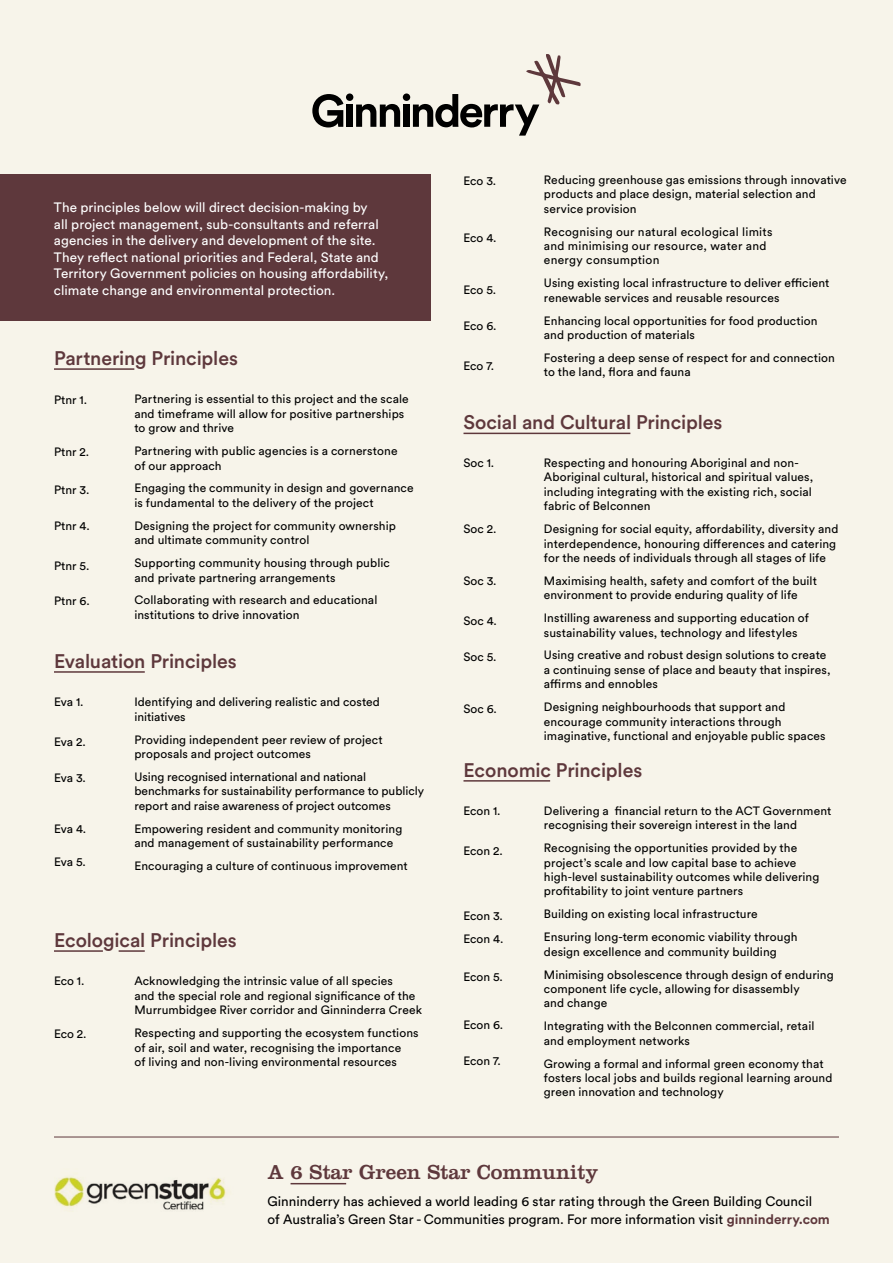
<style>
.page{position:relative;width:893px;height:1263px;background:#f7f4ea}
.page>*{position:absolute;margin:0;border:0;box-sizing:border-box;transform-origin:0 0}
.t1{font:21px "Clarendon";color:#5e383c}
.t2{font:500 19.5px "Circular Std";letter-spacing:-.01em;color:#5e383c}
.t3{font:13.5px/16.5px "Circular Std";letter-spacing:.005em;color:#fff}
.t4{font:13.5px/18px "Circular Std";color:#000}
.t5{font:12px/14.4px "Circular Std";letter-spacing:.01em;color:#000}
.s1{font-weight:700;color:#5e383c}
</style>
<div class="page">
<div style="left:0;top:174px;width:431px;height:147px;background:#5e383c"></div>
<hr style="left:291px;top:1183px;width:55px;height:1px;background:#5e383c">
<hr style="left:463px;top:433px;width:167px;height:1px;background:#5e383c">
<hr style="left:54px;top:671px;width:91px;height:2px;background:#5e383c">
<hr style="left:54px;top:368px;width:80px;height:2px;background:#5e383c">
<hr style="left:54px;top:950px;width:49px;height:2px;background:#5e383c">
<hr style="left:119px;top:950px;width:26px;height:2px;background:#5e383c">
<hr style="left:463px;top:780px;width:87px;height:2px;background:#5e383c">
<svg style="left:312px;top:94px;width:31px;height:33px"></svg>
<div style="left:346px;top:93px;width:7px;height:8px;background:#000;border-radius:50%"></div>
<div style="left:347px;top:105px;width:6px;height:22px;background:#000"></div>
<svg style="left:356px;top:104px;width:44px;height:23px"></svg>
<div style="left:403px;top:93px;width:7px;height:8px;background:#000;border-radius:50%"></div>
<div style="left:404px;top:105px;width:6px;height:22px;background:#000"></div>
<svg style="left:413px;top:54px;width:168px;height:82px"></svg>
<img style="left:54px;top:1176px;width:172px;height:34px">
<hr style="left:54px;top:1136px;width:785px;height:1px;background:#5e383c">
<p class="t3" style="left:54px;top:199px;width:336px">The principles below will direct decision-making by<br>all project management, sub-consultants and referral agencies in the delivery and development of the site.<br>They reflect national priorities and Federal, State and Territory Government policies on housing affordability, climate change and environmental protection.</p>
<p class="t5" style="left:463px;top:173px;width:34px">Eco 3.</p>
<p class="t5" style="left:463px;top:230px;width:35px">Eco 4.</p>
<p class="t5" style="left:463px;top:283px;width:34px">Eco 5.</p>
<p class="t5" style="left:463px;top:318px;width:35px">Eco 6.</p>
<h2 class="t2" style="left:54px;top:346px;width:185px">Partnering Principles</h2>
<p class="t5" style="left:463px;top:358px;width:32px">Eco 7.</p>
<p class="t5" style="left:544px;top:172px;width:304px">Reducing greenhouse gas emissions through innovative products and place design, material selection and service provision</p>
<p class="t5" style="left:544px;top:224px;width:230px">Recognising our natural ecological limits and minimising our resource, water and energy consumption</p>
<p class="t5" style="left:544px;top:276px;width:287px">Using existing local infrastructure to deliver efficient renewable services and reusable resources</p>
<p class="t5" style="left:544px;top:313px;width:275px">Enhancing local opportunities for food production and production of materials</p>
<p class="t5" style="left:544px;top:350px;width:292px">Fostering a deep sense of respect for and connection to the land, flora and fauna</p>
<p class="t5" style="left:54px;top:392px;width:35px">Ptnr 1.</p>
<p class="t5" style="left:54px;top:445px;width:37px">Ptnr 2.</p>
<p class="t5" style="left:54px;top:482px;width:37px">Ptnr 3.</p>
<p class="t5" style="left:54px;top:518px;width:37px">Ptnr 4.</p>
<p class="t5" style="left:54px;top:558px;width:37px">Ptnr 5.</p>
<p class="t5" style="left:54px;top:594px;width:37px">Ptnr 6.</p>
<p class="t5" style="left:134px;top:392px;width:276px">Partnering is essential to this project and the scale and timeframe will allow for positive partnerships to grow and thrive</p>
<p class="t5" style="left:134px;top:444px;width:265px">Partnering with public agencies is a cornerstone of our approach</p>
<p class="t5" style="left:134px;top:481px;width:281px">Engaging the community in design and governance is fundamental to the delivery of the project</p>
<p class="t5" style="left:134px;top:518px;width:263px">Designing the project for community ownership and ultimate community control</p>
<p class="t5" style="left:134px;top:555px;width:257px">Supporting community housing through public and private partnering arrangements</p>
<p class="t5" style="left:134px;top:593px;width:244px">Collaborating with research and educational institutions to drive innovation</p>
<h2 class="t2" style="left:54px;top:649px;width:184px">Evaluation Principles</h2>
<p class="t5" style="left:54px;top:695px;width:31px">Eva 1.</p>
<p class="t5" style="left:54px;top:735px;width:33px">Eva 2.</p>
<p class="t5" style="left:54px;top:770px;width:33px">Eva 3.</p>
<p class="t5" style="left:54px;top:821px;width:34px">Eva 4.</p>
<p class="t5" style="left:54px;top:854px;width:33px">Eva 5.</p>
<p class="t5" style="left:134px;top:695px;width:247px">Identifying and delivering realistic and costed initiatives</p>
<p class="t5" style="left:134px;top:732px;width:250px">Providing independent peer review of project proposals and project outcomes</p>
<p class="t5" style="left:134px;top:769px;width:291px">Using recognised international and national benchmarks for sustainability performance to publicly report and raise awareness of project outcomes</p>
<p class="t5" style="left:134px;top:821px;width:269px">Empowering resident and community monitoring and management of sustainability performance</p>
<p class="t5" style="left:134px;top:858px;width:275px">Encouraging a culture of continuous improvement</p>
<h2 class="t2" style="left:54px;top:928px;width:184px">Ecological Principles</h2>
<p class="t5" style="left:54px;top:974px;width:32px">Eco 1.</p>
<p class="t5" style="left:54px;top:1026px;width:34px">Eco 2.</p>
<p class="t5" style="left:134px;top:974px;width:289px">Acknowledging the intrinsic value of all species<br>and the special role and regional significance of the<br>Murrumbidgee River corridor and Ginninderra Creek</p>
<p class="t5" style="left:134px;top:1025px;width:286px">Respecting and supporting the ecosystem functions of air, soil and water, recognising the importance<br>of living and non-living environmental resources</p>
<h2 class="t2" style="left:463px;top:410px;width:260px">Social and Cultural Principles</h2>
<p class="t5" style="left:463px;top:456px;width:32px">Soc 1.</p>
<p class="t5" style="left:463px;top:521px;width:34px">Soc 2.</p>
<p class="t5" style="left:463px;top:574px;width:35px">Soc 3.</p>
<p class="t5" style="left:463px;top:614px;width:35px">Soc 4.</p>
<p class="t5" style="left:463px;top:649px;width:35px">Soc 5.</p>
<p class="t5" style="left:463px;top:702px;width:35px">Soc 6.</p>
<p class="t5" style="left:544px;top:455px;width:271px">Respecting and honouring Aboriginal and non-Aboriginal cultural, historical and spiritual values, including integrating with the existing rich, social fabric of Belconnen</p>
<p class="t5" style="left:544px;top:522px;width:296px">Designing for social equity, affordability, diversity and interdependence, honouring differences and catering for the needs of individuals through all stages of life</p>
<p class="t5" style="left:544px;top:573px;width:275px">Maximising health, safety and comfort of the built environment to provide enduring quality of life</p>
<p class="t5" style="left:544px;top:611px;width:267px">Instilling awareness and supporting education of sustainability values, technology and lifestyles</p>
<p class="t5" style="left:544px;top:648px;width:288px">Using creative and robust design solutions to create a continuing sense of place and beauty that inspires, affirms and ennobles</p>
<p class="t5" style="left:544px;top:700px;width:283px">Designing neighbourhoods that support and encourage community interactions through imaginative, functional and enjoyable public spaces</p>
<h2 class="t2" style="left:463px;top:758px;width:180px">Economic Principles</h2>
<p class="t5" style="left:463px;top:803px;width:39px">Econ 1.</p>
<p class="t5" style="left:463px;top:843px;width:41px">Econ 2.</p>
<p class="t5" style="left:463px;top:904px;width:41px;line-height:23px">Econ 3.<br>Econ 4.</p>
<p class="t5" style="left:463px;top:969px;width:41px">Econ 5.</p>
<p class="t5" style="left:463px;top:1018px;width:41px">Econ 6.</p>
<p class="t5" style="left:463px;top:1053px;width:39px">Econ 7.</p>
<p class="t5" style="left:544px;top:803px;width:289px">Delivering a financial return to the ACT Government recognising their sovereign interest in the land</p>
<p class="t5" style="left:544px;top:841px;width:277px">Recognising the opportunities provided by the project’s scale and low capital base to achieve high-level sustainability outcomes while delivering profitability to joint venture partners</p>
<p class="t5" style="left:544px;top:902px;width:255px;line-height:23px">Building on existing local infrastructure<br>Ensuring long-term economic viability through</p>
<p class="t5" style="left:544px;top:940px;width:291px;line-height:23px">design excellence and community building<br>Minimising obsolescence through design of enduring</p>
<p class="t5" style="left:544px;top:981px;width:257px">component life cycle, allowing for disassembly and change</p>
<p class="t5" style="left:544px;top:1019px;width:272px">Integrating with the Belconnen commercial, retail and employment networks</p>
<p class="t5" style="left:544px;top:1056px;width:290px">Growing a formal and informal green economy that fosters local jobs and builds regional learning around green innovation and technology</p>
<h1 class="t1" style="left:268px;top:1160px;width:332px">A 6 Star Green Star Community</h1>
<p class="t4" style="left:268px;top:1192px;width:564px">Ginninderry has achieved a world leading 6 star rating through the Green Building Council<br>of Australia’s Green Star - Communities program. For more information visit <span class="s1">ginninderry.com</span></p>
</div>
